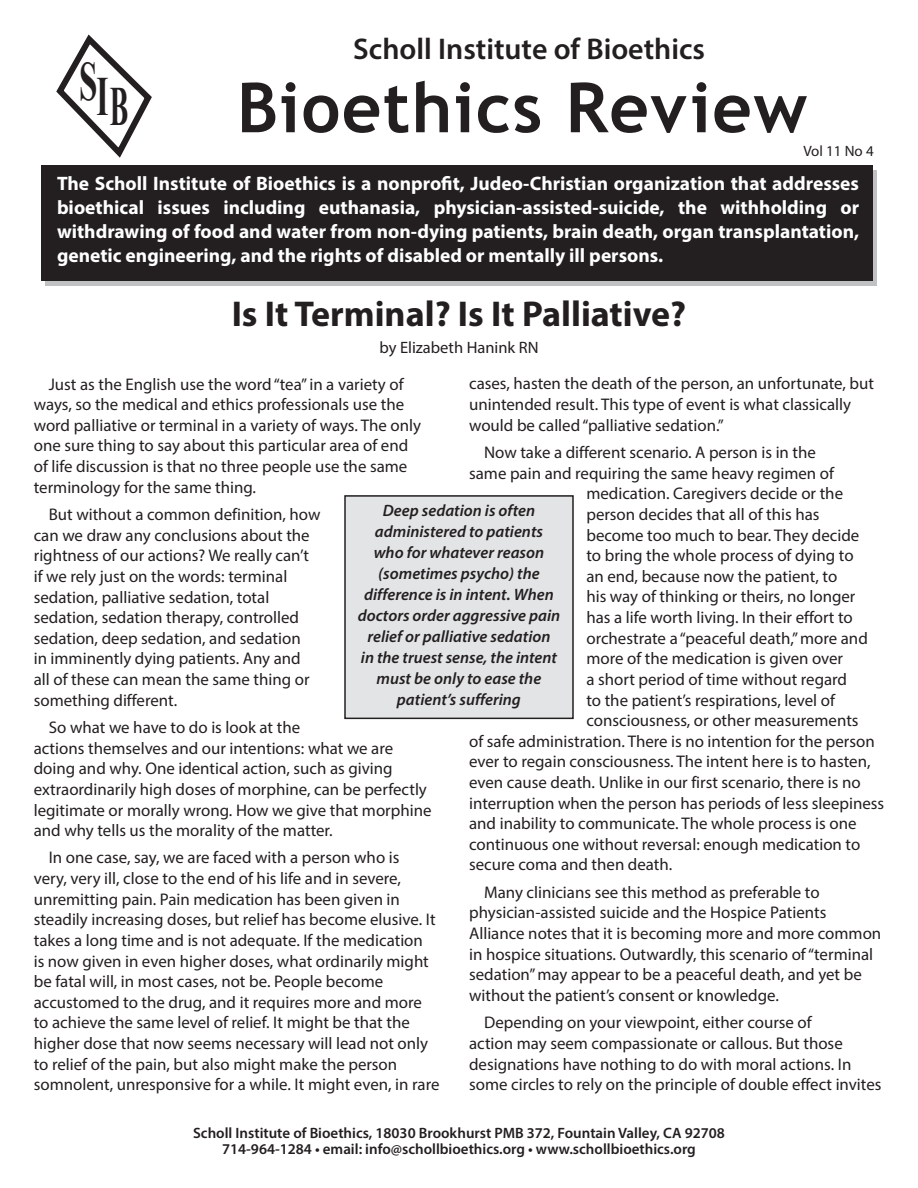
<style>
.page{position:relative;width:918px;height:1188px;background:#fff}
.page>*{position:absolute;margin:0;border:0;box-sizing:border-box;transform-origin:0 0}
.t1{font:700 69px "Trebuchet MS";letter-spacing:.02em;color:#231f20}
.t2{font:700 55.35px "Times New Roman";color:#231f20;scale:.6 1}
.t3{font:700 36px "Myriad Pro";color:#231f20}
.t4{font:600 30px "Myriad Pro";color:#231f20}
.t5{font:700 19.5px/24px "Myriad Pro";color:#fff;text-align:justify}
.t6{font:16.8px/20.5px "Myriad Pro";color:#231f20}
.t7{font:italic 600 16.5px/21px "Myriad Pro";color:#231f20;text-align:center}
.t8{font:16.5px "Myriad Pro";color:#231f20}
.t9{font:600 15px/16.5px "Myriad Pro";color:#231f20;text-align:center}
.t10{font:15px "Myriad Pro";color:#231f20}
</style>
<div class="page">
<svg style="left:56px;top:34px;width:96px;height:124px"></svg>
<div style="left:46px;top:170px;width:831px;height:115px;background:#bfc1c3"></div>
<div style="left:41px;top:165px;width:831px;height:116px;background:#231f20"></div>
<div style="left:345px;top:496px;width:228px;height:223px;background:#e3e4e5"></div>
<div style="left:344px;top:495px;width:230px;height:224px;border:2px solid #231f20"></div>
<h2 class="t2" style="left:79px;top:58px;width:84px">SIB</h2>
<h3 class="t4" style="left:353px;top:30px;width:353px">Scholl Institute of Bioethics</h3>
<h1 class="t1" style="left:237px;top:65px;width:572px">Bioethics Review</h1>
<p class="t10" style="left:803px;top:142px;width:72px">Vol 11 No 4</p>
<p class="t5" style="left:57px;top:171px;width:804px">The Scholl Institute of Bioethics is a nonprofit, Judeo-Christian organization that addresses bioethical issues including euthanasia, physician-assisted-suicide, the withholding or withdrawing of food and water from non-dying patients, brain death, organ transplantation, genetic engineering, and the rights of disabled or mentally ill persons.</p>
<h3 class="t3" style="left:232px;top:290px;width:456px">Is It Terminal? Is It Palliative?</h3>
<p class="t8" style="left:379px;top:337px;width:161px">by Elizabeth Hanink RN</p>
<p class="t6" style="left:469px;top:373px;width:406px">cases, hasten the death of the person, an unfortunate, but unintended result. This type of event is what classically would be called “palliative sedation.”</p>
<p class="t6" style="left:484px;top:442px;width:333px">Now take a different scenario. A person is in the</p>
<p class="t6" style="left:469px;top:463px;width:366px">same pain and requiring the same heavy regimen of</p>
<p class="t6" style="left:586px;top:483px;width:258px">medication. Caregivers decide or the</p>
<p class="t6" style="left:586px;top:504px;width:235px">person decides that all of this has</p>
<p class="t6" style="left:586px;top:524px;width:274px">become too much to bear. They decide</p>
<p class="t6" style="left:586px;top:545px;width:269px">to bring the whole process of dying to</p>
<p class="t6" style="left:586px;top:566px;width:252px">an end, because now the patient, to</p>
<p class="t6" style="left:586px;top:586px;width:271px">his way of thinking or theirs, no longer</p>
<p class="t6" style="left:586px;top:607px;width:268px">has a life worth living. In their effort to</p>
<p class="t6" style="left:586px;top:627px;width:283px">orchestrate a “peaceful death,” more and</p>
<p class="t6" style="left:586px;top:648px;width:258px">more of the medication is given over</p>
<p class="t6" style="left:586px;top:669px;width:262px">a short period of time without regard</p>
<p class="t6" style="left:586px;top:689px;width:250px">to the patient’s respirations, level of</p>
<p class="t6" style="left:586px;top:710px;width:274px">consciousness, or other measurements</p>
<p class="t6" style="left:469px;top:731px;width:407px">of safe administration. There is no intention for the person</p>
<p class="t6" style="left:469px;top:751px;width:403px">ever to regain consciousness. The intent here is to hasten,</p>
<p class="t6" style="left:469px;top:772px;width:393px">even cause death. Unlike in our first scenario, there is no</p>
<p class="t6" style="left:469px;top:792px;width:417px">interruption when the person has periods of less sleepiness</p>
<p class="t6" style="left:469px;top:813px;width:389px">and inability to communicate. The whole process is one</p>
<p class="t6" style="left:469px;top:834px;width:393px">continuous one without reversal: enough medication to</p>
<p class="t6" style="left:469px;top:854px;width:205px">secure coma and then death.</p>
<p class="t6" style="left:469px;top:882px;width:414px;text-indent:15px">Many clinicians see this method as preferable to physician-assisted suicide and the Hospice Patients Alliance notes that it is becoming more and more common in hospice situations. Outwardly, this scenario of “terminal sedation” may appear to be a peaceful death, and yet be without the patient’s consent or knowledge.</p>
<p class="t6" style="left:469px;top:1012px;width:414px;text-indent:15px">Depending on your viewpoint, either course of<br>action may seem compassionate or callous. But those designations have nothing to do with moral actions. In some circles to rely on the principle of double effect invites</p>
<p class="t6" style="left:34px;top:373px;width:389px;text-indent:15px">Just as the English use the word “tea” in a variety of ways, so the medical and ethics professionals use the word palliative or terminal in a variety of ways. The only one sure thing to say about this particular area of end of life discussion is that no three people use the same terminology for the same thing.</p>
<p class="t6" style="left:34px;top:504px;width:288px;text-indent:15px">But without a common definition, how can we draw any conclusions about the rightness of our actions? We really can’t if we rely just on the words: terminal sedation, palliative sedation, total sedation, sedation therapy, controlled sedation, deep sedation, and sedation<br>in imminently dying patients. Any and all of these can mean the same thing or something different.</p>
<p class="t6" style="left:34px;top:717px;width:399px;text-indent:15px">So what we have to do is look at the<br>actions themselves and our intentions: what we are doing and why. One identical action, such as giving extraordinarily high doses of morphine, can be perfectly legitimate or morally wrong. How we give that morphine and why tells us the morality of the matter.</p>
<p class="t6" style="left:34px;top:847px;width:407px;text-indent:15px">In one case, say, we are faced with a person who is<br>very, very ill, close to the end of his life and in severe, unremitting pain. Pain medication has been given in steadily increasing doses, but relief has become elusive. It takes a long time and is not adequate. If the medication<br>is now given in even higher doses, what ordinarily might be fatal will, in most cases, not be. People become accustomed to the drug, and it requires more and more to achieve the same level of relief. It might be that the higher dose that now seems necessary will lead not only to relief of the pain, but also might make the person somnolent, unresponsive for a while. It might even, in rare</p>
<p class="t7" style="left:358px;top:500px;width:204px">Deep sedation is often administered to patients<br>who for whatever reason (sometimes psycho) the difference is in intent. When doctors order aggressive pain relief or palliative sedation<br>in the truest sense, the intent must be only to ease the patient’s suffering</p>
<p class="t9" style="left:193px;top:1124px;width:533px">Scholl Institute of Bioethics, 18030 Brookhurst PMB 372, Fountain Valley, CA 92708<br>714-964-1284 • email: info@schollbioethics.org • www.schollbioethics.org</p>
</div>
